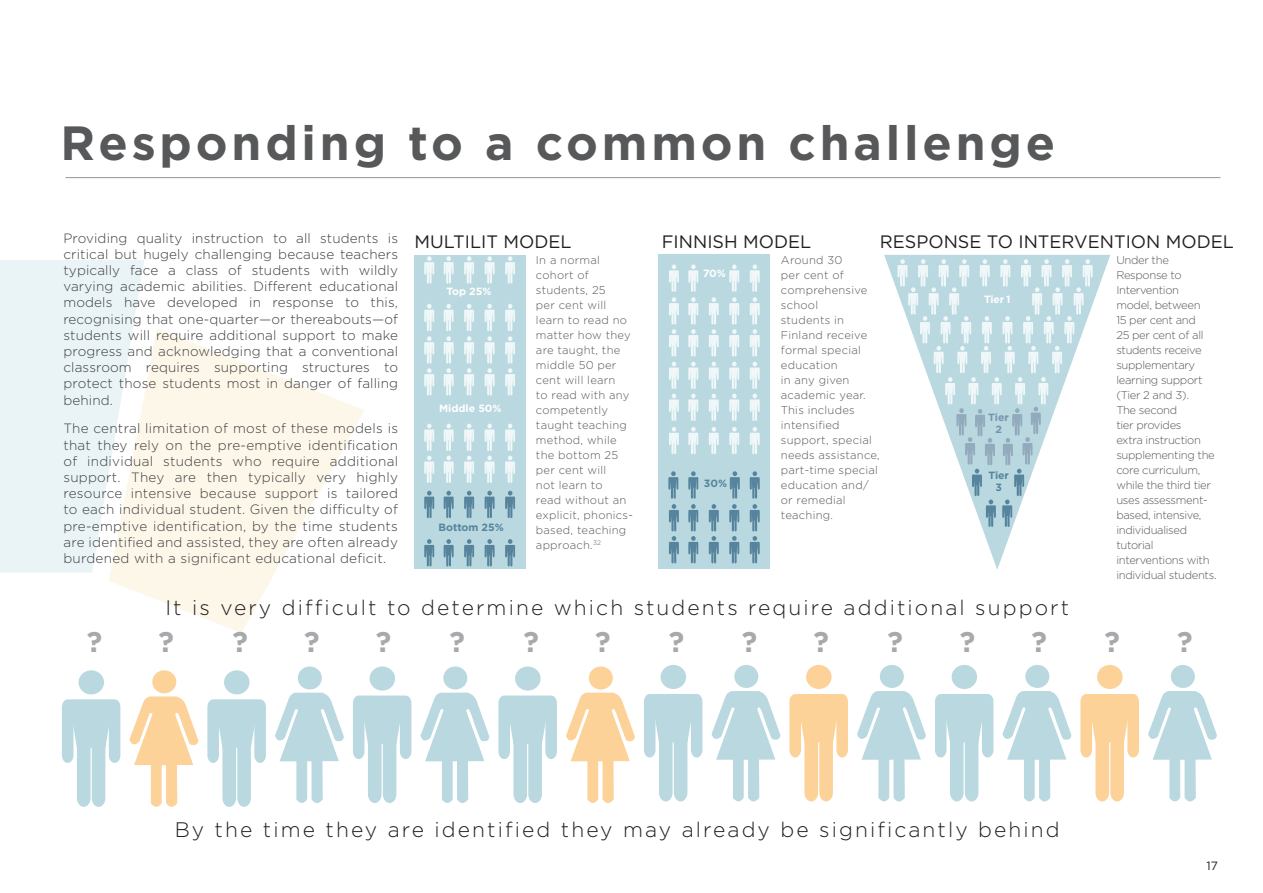
<style>
.page{position:relative;width:1263px;height:893px;background:#fff}
.page>*{position:absolute;margin:0;border:0;box-sizing:border-box;transform-origin:0 0}
.Heading_1{font:700 48px "Gotham";letter-spacing:.08em;color:#57585a}
.t1{font:700 28.5px "Gotham";color:#a8a9ad}
.t2{font:300 21px "Gotham";letter-spacing:.1em;color:#231f20}
.Graph_-_Headline{font:18px "Gotham";color:#231f20}
.Body_Text_-_10pt{font:300 13.5px/16.2px "Gotham";letter-spacing:.01em;color:#3e3e3f;text-align:justify}
.t3{font:12px "Gotham";color:#231f20}
.Graph_-_Body_Text{font:300 11.25px/15px "Gotham";letter-spacing:.02em;color:#57585a}
.Graph_-_Body_Text-2{font:300 11.25px/15px "Gotham";letter-spacing:-.03em;color:#57585a}
.t4{font:700 10.5px "Gotham";color:#fff}
.t5{font:700 10.5px/12px "Gotham";color:#57849d;text-align:center}
.t6{font:700 10.5px/12px "Gotham";color:#7495ad;text-align:center}
</style>
<div class="page">
<hr style="left:65px;top:177px;width:1155px;height:1px;background:#939598">
<div style="left:0;top:260px;width:144px;height:313px;background:#eaf4f7"></div>
<svg style="left:109px;top:328px;width:256px;height:305px;fill:#fdf7e9"></svg>
<svg style="left:884px;top:255px;width:226px;height:315px"></svg>
<svg style="left:897px;top:259px;width:196px;height:268px"></svg>
<div style="left:414px;top:255px;width:111px;height:314px;background:#b9d8e0"></div>
<svg style="left:424px;top:491px;width:10px;height:27px"></svg>
<svg style="left:424px;top:256px;width:10px;height:28px"></svg>
<svg style="left:424px;top:539px;width:10px;height:27px"></svg>
<svg style="left:424px;top:424px;width:10px;height:59px"></svg>
<svg style="left:424px;top:304px;width:10px;height:92px"></svg>
<svg style="left:485px;top:491px;width:10px;height:27px"></svg>
<svg style="left:485px;top:256px;width:10px;height:28px"></svg>
<svg style="left:485px;top:539px;width:10px;height:27px"></svg>
<svg style="left:485px;top:424px;width:10px;height:59px"></svg>
<svg style="left:485px;top:304px;width:10px;height:92px"></svg>
<svg style="left:505px;top:491px;width:10px;height:27px"></svg>
<svg style="left:505px;top:256px;width:10px;height:28px"></svg>
<svg style="left:505px;top:539px;width:10px;height:27px"></svg>
<svg style="left:505px;top:424px;width:10px;height:59px"></svg>
<svg style="left:505px;top:304px;width:10px;height:92px"></svg>
<svg style="left:464px;top:491px;width:10px;height:27px"></svg>
<svg style="left:464px;top:256px;width:10px;height:28px"></svg>
<svg style="left:464px;top:539px;width:10px;height:27px"></svg>
<svg style="left:464px;top:424px;width:10px;height:59px"></svg>
<svg style="left:464px;top:304px;width:10px;height:92px"></svg>
<svg style="left:444px;top:491px;width:10px;height:27px"></svg>
<svg style="left:444px;top:256px;width:10px;height:28px"></svg>
<svg style="left:444px;top:539px;width:10px;height:27px"></svg>
<svg style="left:444px;top:424px;width:10px;height:59px"></svg>
<svg style="left:444px;top:304px;width:10px;height:92px"></svg>
<div style="left:658px;top:254px;width:112px;height:315px;background:#b9d8e0"></div>
<svg style="left:669px;top:427px;width:10px;height:27px"></svg>
<svg style="left:668px;top:471px;width:11px;height:92px"></svg>
<svg style="left:669px;top:264px;width:10px;height:157px"></svg>
<svg style="left:729px;top:427px;width:10px;height:27px"></svg>
<svg style="left:729px;top:471px;width:11px;height:92px"></svg>
<svg style="left:729px;top:264px;width:10px;height:157px"></svg>
<svg style="left:750px;top:427px;width:10px;height:27px"></svg>
<svg style="left:750px;top:471px;width:10px;height:92px"></svg>
<svg style="left:750px;top:264px;width:10px;height:157px"></svg>
<svg style="left:709px;top:427px;width:10px;height:27px"></svg>
<svg style="left:709px;top:504px;width:10px;height:59px"></svg>
<svg style="left:709px;top:297px;width:10px;height:124px"></svg>
<svg style="left:688px;top:427px;width:10px;height:27px"></svg>
<svg style="left:688px;top:471px;width:10px;height:92px"></svg>
<svg style="left:688px;top:264px;width:10px;height:157px"></svg>
<div style="left:79px;top:670px;width:25px;height:24px;background:#b9d8e0;border-radius:50%"></div>
<svg style="left:62px;top:699px;width:58px;height:108px"></svg>
<div style="left:298px;top:666px;width:24px;height:23px;background:#b9d8e0;border-radius:50%"></div>
<svg style="left:275px;top:693px;width:69px;height:110px"></svg>
<div style="left:515px;top:666px;width:26px;height:25px;background:#b9d8e0;border-radius:50%"></div>
<svg style="left:498px;top:695px;width:59px;height:108px"></svg>
<div style="left:734px;top:665px;width:24px;height:23px;background:#b9d8e0;border-radius:50%"></div>
<svg style="left:711px;top:691px;width:70px;height:111px"></svg>
<div style="left:952px;top:665px;width:25px;height:24px;background:#b9d8e0;border-radius:50%"></div>
<svg style="left:935px;top:694px;width:58px;height:107px"></svg>
<div style="left:152px;top:670px;width:24px;height:23px;background:#fcd299;border-radius:50%"></div>
<svg style="left:130px;top:696px;width:69px;height:111px"></svg>
<div style="left:370px;top:666px;width:25px;height:25px;background:#b9d8e0;border-radius:50%"></div>
<svg style="left:353px;top:695px;width:58px;height:108px"></svg>
<div style="left:589px;top:666px;width:24px;height:23px;background:#fcd299;border-radius:50%"></div>
<svg style="left:566px;top:693px;width:69px;height:110px"></svg>
<div style="left:806px;top:665px;width:25px;height:24px;background:#fcd299;border-radius:50%"></div>
<svg style="left:789px;top:694px;width:59px;height:107px"></svg>
<div style="left:1025px;top:665px;width:24px;height:23px;background:#b9d8e0;border-radius:50%"></div>
<svg style="left:1002px;top:691px;width:70px;height:111px"></svg>
<div style="left:224px;top:670px;width:26px;height:24px;background:#b9d8e0;border-radius:50%"></div>
<svg style="left:207px;top:699px;width:59px;height:108px"></svg>
<div style="left:443px;top:666px;width:24px;height:23px;background:#b9d8e0;border-radius:50%"></div>
<svg style="left:420px;top:693px;width:70px;height:110px"></svg>
<div style="left:661px;top:665px;width:25px;height:24px;background:#b9d8e0;border-radius:50%"></div>
<svg style="left:644px;top:694px;width:58px;height:107px"></svg>
<div style="left:880px;top:665px;width:24px;height:23px;background:#b9d8e0;border-radius:50%"></div>
<svg style="left:857px;top:691px;width:69px;height:111px"></svg>
<div style="left:1097px;top:665px;width:25px;height:24px;background:#fcd299;border-radius:50%"></div>
<svg style="left:1080px;top:694px;width:59px;height:107px"></svg>
<div style="left:1171px;top:665px;width:24px;height:23px;background:#b9d8e0;border-radius:50%"></div>
<svg style="left:1148px;top:691px;width:69px;height:111px"></svg>
<p class="Heading_1" style="left:60px;top:112px;width:996px">Responding to a common challenge</p>
<p class="Body_Text_-_10pt" style="left:63px;top:229px;width:336px">Providing quality instruction to all students is critical but hugely challenging because teachers typically face a class of students with wildly varying academic abilities. Different educational models have developed in response to this, recognising that one-quarter—or thereabouts—of students will require additional support to make progress and acknowledging that a conventional classroom requires supporting structures to protect those students most in danger of falling behind.</p>
<p class="Body_Text_-_10pt" style="left:63px;top:420px;width:336px">The central limitation of most of these models is that they rely on the pre-emptive identification of individual students who require additional support. They are then typically very highly resource intensive because support is tailored to each individual student. Given the difficulty of pre-emptive identification, by the time students are identified and assisted, they are often already burdened with a significant educational deficit.</p>
<p class="Graph_-_Headline" style="left:415px;top:230px;width:159px">MULTILIT MODEL</p>
<p class="Graph_-_Headline" style="left:662px;top:230px;width:151px">FINNISH MODEL</p>
<p class="Graph_-_Headline" style="left:880px;top:230px;width:356px">RESPONSE TO INTERVENTION MODEL</p>
<p class="t4" style="left:446px;top:284px;width:47px">Top 25%</p>
<p class="t4" style="left:439px;top:401px;width:64px">Middle 50%</p>
<p class="t5" style="left:438px;top:521px;width:67px">Bottom 25%</p>
<p class="Graph_-_Body_Text" style="left:536px;top:252px;width:99px">In a normal cohort of students, 25<br>per cent will learn to read no matter how they are taught, the middle 50 per cent will learn<br>to read with any competently taught teaching method, while the bottom 25 per cent will<br>not learn to<br>read without an explicit, phonics&shy;based, teaching approach.<sup>32</sup></p>
<p class="Graph_-_Body_Text" style="left:781px;top:252px;width:100px">Around 30<br>per cent of comprehensive school<br>students in<br>Finland receive formal special education<br>in any given academic year.<br>This includes intensified support, special needs assistance, part-time special education and/ or remedial teaching.</p>
<p class="Graph_-_Body_Text-2" style="left:1116px;top:252px;width:102px">Under the<br>Response to<br>Intervention model, between<br>15 per cent and<br>25 per cent of all students receive supplementary learning support (Tier 2 and 3).<br>The second<br>tier provides<br>extra instruction supplementing the core curriculum, while the third tier uses assessment&shy;based, intensive, individualised tutorial interventions with individual students.</p>
<p class="t4" style="left:703px;top:266px;width:24px">70%</p>
<p class="t4" style="left:984px;top:292px;width:28px">Tier 1</p>
<p class="t6" style="left:988px;top:411px;width:22px">Tier<br>2</p>
<p class="t5" style="left:988px;top:469px;width:22px">Tier<br>3</p>
<p class="t5" style="left:704px;top:477px;width:25px">30%</p>
<p class="t2" style="left:165px;top:595px;width:905px">It is very difficult to determine which students require additional support</p>
<p class="t1" style="left:87px;top:623px;width:17px">?</p>
<p class="t1" style="left:159px;top:623px;width:17px">?</p>
<p class="t1" style="left:232px;top:623px;width:17px">?</p>
<p class="t1" style="left:304px;top:623px;width:17px">?</p>
<p class="t1" style="left:376px;top:623px;width:17px">?</p>
<p class="t1" style="left:450px;top:623px;width:17px">?</p>
<p class="t1" style="left:523px;top:623px;width:17px">?</p>
<p class="t1" style="left:595px;top:623px;width:17px">?</p>
<p class="t1" style="left:669px;top:623px;width:17px">?</p>
<p class="t1" style="left:742px;top:623px;width:17px">?</p>
<p class="t1" style="left:813px;top:623px;width:17px">?</p>
<p class="t1" style="left:887px;top:623px;width:17px">?</p>
<p class="t1" style="left:960px;top:623px;width:17px">?</p>
<p class="t1" style="left:1031px;top:623px;width:17px">?</p>
<p class="t1" style="left:1104px;top:623px;width:17px">?</p>
<p class="t1" style="left:1177px;top:623px;width:17px">?</p>
<p class="t2" style="left:175px;top:816px;width:886px">By the time they are identified they may already be significantly behind</p>
<p class="t3" style="left:1206px;top:858px;width:13px">17</p>
</div>
